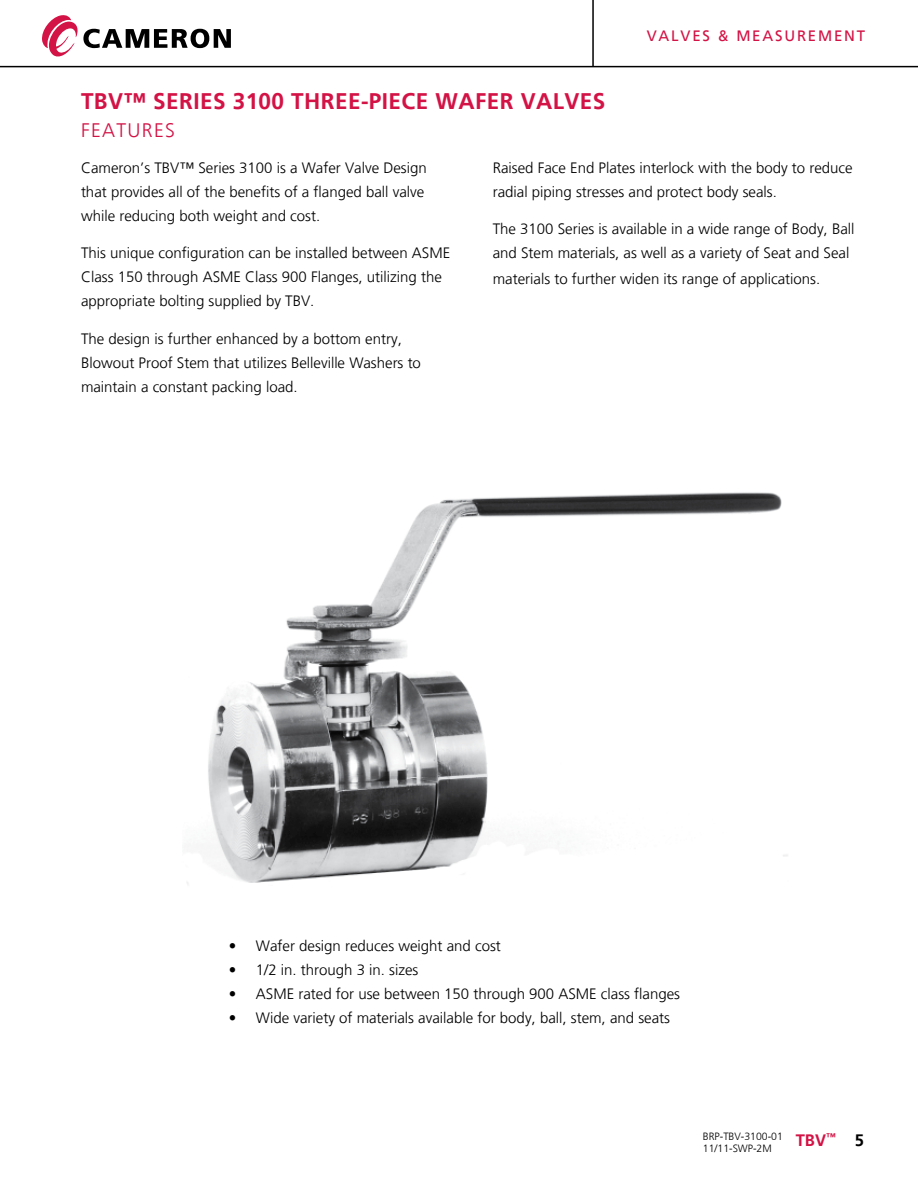
<style>
.page{position:relative;width:918px;height:1188px;background:#fff}
.page>*{position:absolute;margin:0;border:0;box-sizing:border-box;transform-origin:0 0}
.t1{font:700 22.5px "Frutiger";letter-spacing:.02em;color:#d31245}
.t2{font:300 19.5px "Frutiger";letter-spacing:.07em;color:#d31245}
.t3{font:700 16.5px "Frutiger";color:#d31245}
.t4{font:300 15px/24px "Frutiger";color:#000}
.t5{font:15px "Frutiger Roman";letter-spacing:.12em;color:#d31245}
.t6{font:300 10.5px/12.6px "Frutiger";color:#000}
.s1{color:#000}
</style>
<div class="page">
<hr style="left:0;top:66px;width:918px;height:1px;background:#000">
<hr style="left:592px;top:0;width:2px;height:67px;background:#000">
<svg style="left:42px;top:15px;width:189px;height:42px"></svg>
<img style="left:187px;top:492px;width:601px;height:393px">
<p class="t5" style="left:647px;top:27px;width:220px">VALVES &amp; MEASUREMENT</p>
<h1 class="t1" style="left:81px;top:88px;width:321px">TBV™ SERIES 3100 THREE-PIECE</h1>
<h1 class="t1" style="left:435px;top:88px;width:38px">WAFER</h1>
<h1 class="t1" style="left:521px;top:88px;width:31px">VALVES</h1>
<h2 class="t2" style="left:81px;top:119px;width:93px">Features</h2>
<p class="t4" style="left:81px;top:155px;width:347px">Cameron’s TBV™ Series 3100 is a Wafer Valve Design that provides all of the benefits of a flanged ball valve while reducing both weight and cost.</p>
<p class="t4" style="left:81px;top:241px;width:369px">This unique configuration can be installed between ASME<br>Class 150 through ASME Class 900 Flanges, utilizing the appropriate bolting supplied by TBV.</p>
<p class="t4" style="left:81px;top:326px;width:342px">The design is further enhanced by a bottom entry,<br>Blowout Proof Stem that utilizes Belleville Washers to maintain a constant packing load.</p>
<p class="t4" style="left:493px;top:155px;width:362px">Raised Face End Plates interlock with the body to reduce radial piping stresses and protect body seals.</p>
<p class="t4" style="left:493px;top:217px;width:363px">The 3100 Series is available in a wide range of Body, Ball and Stem materials, as well as a variety of Seat and Seal</p>
<p class="t4" style="left:493px;top:266px;width:329px">materials to further widen its range of applications.</p>
<p class="t4" style="left:229px;top:934px;width:274px">• Wafer design reduces weight and cost</p>
<p class="t4" style="left:229px;top:958px;width:191px">• 1/2 in. through 3 in. sizes</p>
<p class="t4" style="left:229px;top:982px;width:453px">• ASME rated for use between 150 through 900 ASME class flanges</p>
<p class="t4" style="left:229px;top:1006px;width:443px">• Wide variety of materials available for body, ball, stem, and seats</p>
<p class="t6" style="left:703px;top:1130px;width:81px">BRP-TBV-3100-01<br>11/11-SWP-2M</p>
<p class="t3" style="left:796px;top:1130px;width:70px">TBV<sup>™</sup> <span class="s1">5</span></p>
</div>
